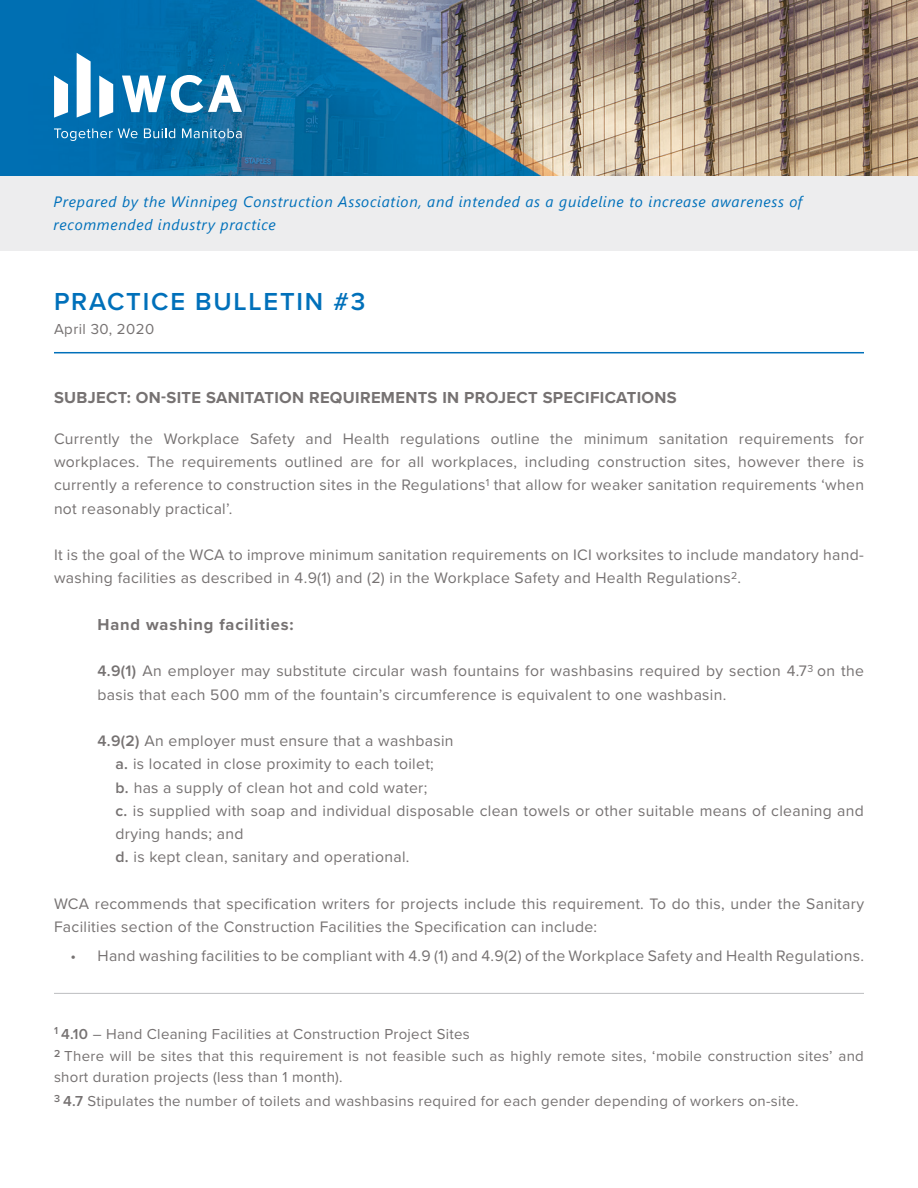
<style>
.page{position:relative;width:918px;height:1188px;background:#fff}
.page>*{position:absolute;margin:0;border:0;box-sizing:border-box;transform-origin:0 0}
.t1{font:600 25.5px "Proxima Nova";letter-spacing:.07em;color:#0070ba}
.t2{font:700 16.5px "Proxima Nova";letter-spacing:.02em;color:#767272}
.t3{font:700 16.5px "Proxima Nova";letter-spacing:.05em;color:#767272}
.t4{font:15.75px/23.2px "Proxima Nova";letter-spacing:.02em;color:#767272}
.t5{font:15px/21px "Proxima Nova";letter-spacing:.02em;color:#767272}
.t6{font:italic 15px/22.5px "Segoe UI";letter-spacing:.045em;color:#0070ba}
.s1{font-weight:600}
</style>
<div class="page">
<img style="left:0;top:0;width:918px;height:176px">
<svg style="left:77px;top:53px;width:14px;height:65px"></svg>
<svg style="left:99px;top:76px;width:14px;height:42px"></svg>
<svg style="left:54px;top:76px;width:14px;height:42px"></svg>
<svg style="left:122px;top:75px;width:120px;height:38px"></svg>
<svg style="left:54px;top:128px;width:84px;height:13px"></svg>
<svg style="left:144px;top:128px;width:31px;height:10px"></svg>
<svg style="left:182px;top:128px;width:60px;height:10px"></svg>
<div style="left:0;top:176px;width:918px;height:74px;background:#ededee"></div>
<hr style="left:54px;top:352px;width:810px;height:1px;background:#0070ba">
<hr style="left:54px;top:993px;width:810px;height:1px;background:#bcbec0">
<p class="t6" style="left:54px;top:189px;width:750px">Prepared by the Winnipeg Construction Association, and intended as a guideline to increase awareness of recommended industry practice</p>
<p class="t1" style="left:54px;top:282px;width:313px">PRACTICE BULLETIN #3</p>
<p class="t5" style="left:54px;top:318px;width:102px">April 30, 2020</p>
<p class="t2" style="left:54px;top:385px;width:624px">SUBJECT: ON-SITE SANITATION REQUIREMENTS IN PROJECT SPECIFICATIONS</p>
<p class="t4" style="left:54px;top:426px;width:812px;text-align:justify">Currently the Workplace Safety and Health regulations outline the minimum sanitation requirements for workplaces. The requirements outlined are for all workplaces, including construction sites, however there is currently a reference to construction sites in the Regulations<sup>1</sup> that allow for weaker sanitation requirements ‘when not reasonably practical’.</p>
<p class="t4" style="left:54px;top:543px;width:811px">It is the goal of the WCA to improve minimum sanitation requirements on ICI worksites to include mandatory hand&shy;washing facilities as described in 4.9(1) and (2) in the Workplace Safety and Health Regulations<sup>2</sup>.</p>
<p class="t3" style="left:98px;top:612px;width:198px">Hand washing facilities:</p>
<p class="t4" style="left:97px;top:659px;width:768px"><span class="s1">4.9(1)</span> An employer may substitute circular wash fountains for washbasins required by section 4.7<sup>3</sup> on the basis that each 500 mm of the fountain’s circumference is equivalent to one washbasin.</p>
<p class="t4" style="left:97px;top:729px;width:358px"><span class="s1">4.9(2)</span> An employer must ensure that a washbasin</p>
<p class="t4" style="left:115px;top:752px;width:320px"><span class="s1">a.</span> is located in close proximity to each toilet;</p>
<p class="t4" style="left:115px;top:775px;width:313px"><span class="s1">b.</span> has a supply of clean hot and cold water;</p>
<p class="t4" style="left:116px;top:798px;width:750px"><span class="s1">c.</span> is supplied with soap and individual disposable clean towels or other suitable means of cleaning and drying hands; and</p>
<p class="t4" style="left:116px;top:845px;width:296px"><span class="s1">d.</span> is kept clean, sanitary and operational.</p>
<p class="t4" style="left:54px;top:891px;width:812px">WCA recommends that specification writers for projects include this requirement. To do this, under the Sanitary<br>Facilities section of the Construction Facilities the Specification can include:</p>
<p class="t4" style="left:70px;top:943px;width:795px">• Hand washing facilities to be compliant with 4.9 (1) and 4.9(2) of the Workplace Safety and Health Regulations.</p>
<p class="t5" style="left:54px;top:1023px;width:417px"><sup>1</sup> <span class="s1">4.10</span> – Hand Cleaning Facilities at Construction Project Sites</p>
<p class="t5" style="left:54px;top:1045px;width:811px"><sup>2</sup> There will be sites that this requirement is not feasible such as highly remote sites, ‘mobile construction sites’ and short duration projects (less than 1 month).</p>
<p class="t5" style="left:54px;top:1090px;width:746px"><sup>3</sup> <span class="s1">4.7</span> Stipulates the number of toilets and washbasins required for each gender depending of workers on-site.</p>
</div>
